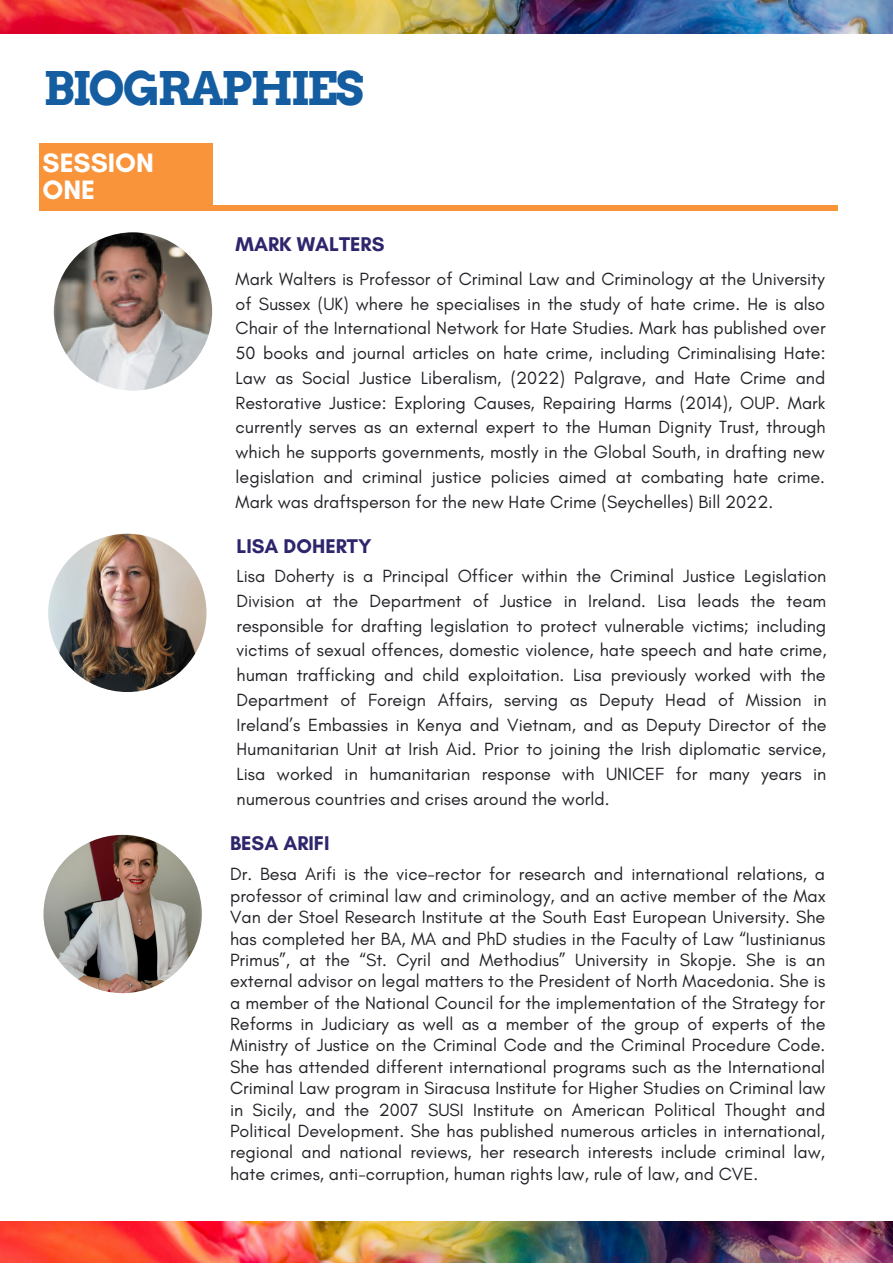
<style>
.page{position:relative;width:893px;height:1264px;background:#fff}
.page>*{position:absolute;margin:0;border:0;box-sizing:border-box;transform-origin:0 0}
.t1{font:700 46.35px "Arvo";letter-spacing:-.05em;color:#145da0}
.t2{font:700 27.15px/27.2px "Glacial Indifference";color:#fff}
.t3{font:700 20.25px "Glacial Indifference";color:#2e266d}
.t4{font:18px/24.8px "Glacial Indifference";color:#212227;text-align:justify}
</style>
<div class="page">
<div style="left:41px;top:206px;width:796px;height:5px;background:#f9943b"></div>
<div style="left:39px;top:143px;width:173px;height:68px;background:#f9943b"></div>
<img style="left:0;top:0;width:892px;height:34px">
<img style="left:0;top:1221px;width:892px;height:41px">
<img style="left:54px;top:232px;width:158px;height:158px;border-radius:50%">
<img style="left:48px;top:534px;width:158px;height:158px;border-radius:50%">
<img style="left:43px;top:834px;width:159px;height:159px;border-radius:50%">
<h1 class="t1" style="left:43px;top:61px;width:322px">BIOGRAPHIES</h1>
<h2 class="t2" style="left:43px;top:149px;width:113px">SESSION<br>ONE</h2>
<p class="t3" style="left:235px;top:232px;width:150px">MARK WALTERS</p>
<p class="t4" style="left:235px;top:266px;width:591px">Mark Walters is Professor of Criminal Law and Criminology at the University of Sussex (UK) where he specialises in the study of hate crime. He is also Chair of the International Network for Hate Studies. Mark has published over 50 books and journal articles on hate crime, including Criminalising Hate:<br>Law as Social Justice Liberalism, (2022) Palgrave, and Hate Crime and Restorative Justice: Exploring Causes, Repairing Harms (2014), OUP. Mark currently serves as an external expert to the Human Dignity Trust, through which he supports governments, mostly in the Global South, in drafting new legislation and criminal justice policies aimed at combating hate crime.<br>Mark was draftsperson for the new Hate Crime (Seychelles) Bill 2022.</p>
<p class="t3" style="left:236px;top:533px;width:136px">LISA DOHERTY</p>
<p class="t4" style="left:236px;top:563px;width:591px">Lisa Doherty is a Principal Officer within the Criminal Justice Legislation Division at the Department of Justice in Ireland. Lisa leads the team responsible for drafting legislation to protect vulnerable victims; including victims of sexual offences, domestic violence, hate speech and hate crime, human trafficking and child exploitation. Lisa previously worked with the Department of Foreign Affairs, serving as Deputy Head of Mission in Ireland’s Embassies in Kenya and Vietnam, and as Deputy Director of the Humanitarian Unit at Irish Aid. Prior to joining the Irish diplomatic service, Lisa worked in humanitarian response with UNICEF for many years in numerous countries and crises around the world.</p>
<p class="t3" style="left:230px;top:830px;width:101px">BESA ARIFI</p>
<p class="t4" style="left:230px;top:863px;width:597px;line-height:21.3px">Dr. Besa Arifi is the vice-rector for research and international relations, a professor of criminal law and criminology, and an active member of the Max Van der Stoel Research Institute at the South East European University. She has completed her BA, MA and PhD studies in the Faculty of Law “Iustinianus Primus”, at the “St. Cyril and Methodius” University in Skopje. She is an external advisor on legal matters to the President of North Macedonia. She is a member of the National Council for the implementation of the Strategy for Reforms in Judiciary as well as a member of the group of experts of the Ministry of Justice on the Criminal Code and the Criminal Procedure Code.<br>She has attended different international programs such as the International Criminal Law program in Siracusa Institute for Higher Studies on Criminal law in Sicily, and the 2007 SUSI Institute on American Political Thought and Political Development. She has published numerous articles in international, regional and national reviews, her research interests include criminal law, hate crimes, anti-corruption, human rights law, rule of law, and CVE.</p>
</div>
